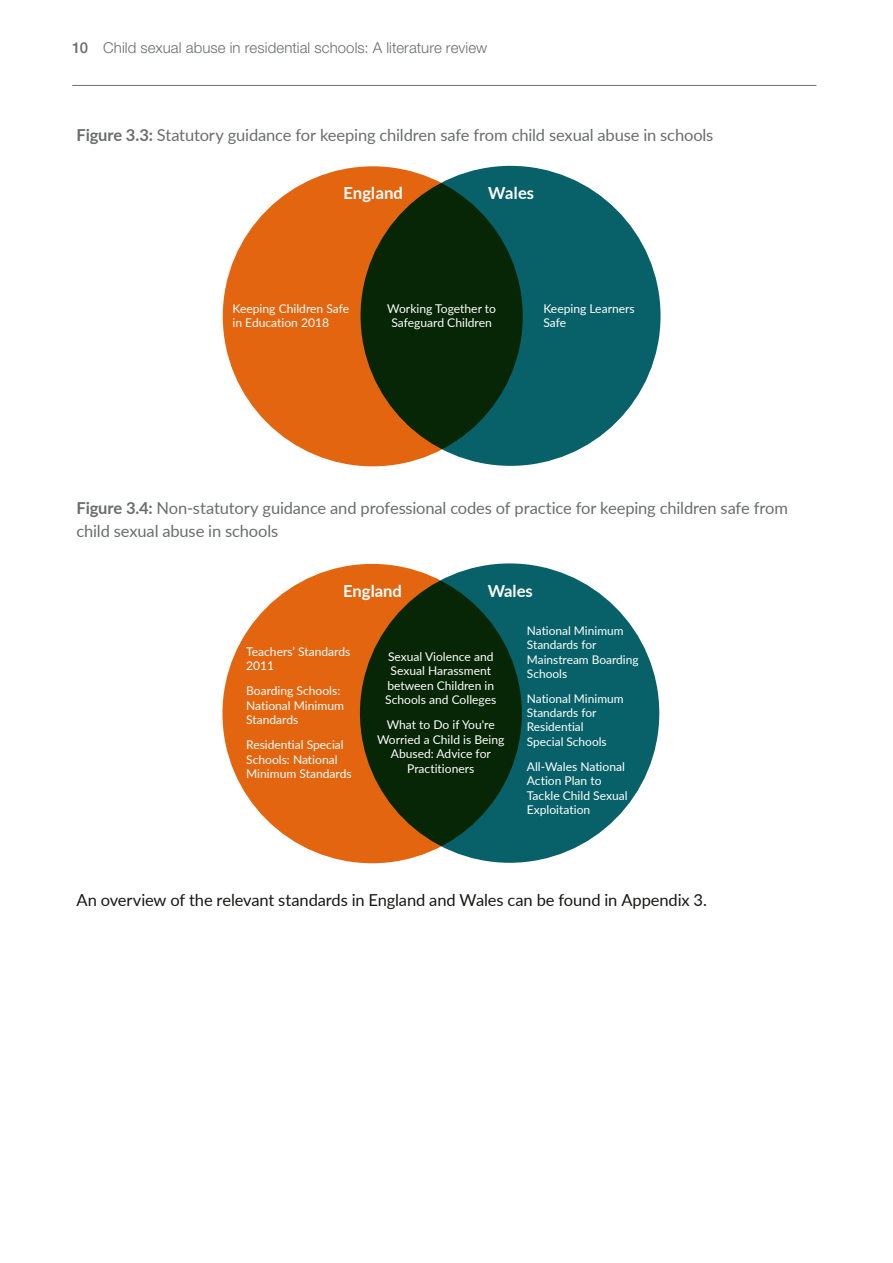
<style>
.page{position:relative;width:893px;height:1263px;background:#fff}
.page>*{position:absolute;margin:0;border:0;box-sizing:border-box;transform-origin:0 0}
.t1{font:700 16.65px "Lato";color:#fff}
.Table_Figure_heading{font:16.5px/22.5px "Lato";letter-spacing:-.01em;color:#6b6d6d}
.Body_text{font:16.5px "Lato";letter-spacing:-.01em;color:#181716}
.t2{font:300 15px "Helvetica Neue LT Std";letter-spacing:.005em;color:#6b6d6d}
.t3{font:12.15px/14.5px "Lato";color:#fff}
.t4{font:12px/14.5px "Lato";color:#fff}
.t5{font:11.85px/14.2px "Lato";color:#fff}
.s1{font-weight:500}
.s2{font-weight:700}
</style>
<div class="page">
<hr style="left:72px;top:85px;width:744px;height:1px;background:#6b6d6d">
<div style="left:361px;top:166px;width:299px;height:300px;background:#086169;border-radius:50%"></div>
<svg style="left:223px;top:166px;width:300px;height:300px;background:#83490b"></svg>
<div style="left:360px;top:563px;width:299px;height:300px;background:#086169;border-radius:50%"></div>
<svg style="left:222px;top:564px;width:300px;height:299px;background:#83490b"></svg>
<p class="t2" style="left:72px;top:39px;width:416px"><span class="s1">10</span> Child sexual abuse in residential schools: A literature review</p>
<p class="Table_Figure_heading" style="left:77px;top:123px;width:638px"><span class="s2">Figure 3.3:</span> Statutory guidance for keeping children safe from child sexual abuse in schools</p>
<p class="t1" style="left:343px;top:184px;width:61px">England</p>
<p class="t1" style="left:488px;top:184px;width:47px">Wales</p>
<p class="t3" style="left:233px;top:300px;width:118px">Keeping Children Safe in Education 2018</p>
<p class="t3" style="left:387px;top:300px;width:110px;text-align:center">Working Together to<br>Safeguard Children</p>
<p class="t3" style="left:543px;top:300px;width:93px">Keeping Learners<br>Safe</p>
<p class="Table_Figure_heading" style="left:77px;top:496px;width:713px"><span class="s2">Figure 3.4:</span> Non-statutory guidance and professional codes of practice for keeping children safe from child sexual abuse in schools</p>
<p class="t1" style="left:343px;top:578px;width:60px">England</p>
<p class="t1" style="left:488px;top:578px;width:47px">Wales</p>
<p class="t5" style="left:527px;top:623px;width:113px">National Minimum<br>Standards for<br>Mainstream Boarding<br>Schools</p>
<p class="t5" style="left:527px;top:691px;width:98px">National Minimum<br>Standards for<br>Residential<br>Special Schools</p>
<p class="t4" style="left:527px;top:759px;width:102px">All-Wales National<br>Action Plan to<br>Tackle Child Sexual<br>Exploitation</p>
<p class="t4" style="left:246px;top:644px;width:106px">Teachers’ Standards<br>2011</p>
<p class="t4" style="left:246px;top:683px;width:99px">Boarding Schools:<br>National Minimum<br>Standards</p>
<p class="t4" style="left:246px;top:737px;width:107px">Residential Special<br>Schools: National<br>Minimum Standards</p>
<p class="t4" style="left:385px;top:649px;width:113px;text-align:center">Sexual Violence and<br>Sexual Harassment between Children in<br>Schools and Colleges</p>
<p class="t4" style="left:377px;top:717px;width:129px;text-align:center">What to Do if You're<br>Worried a Child is Being<br>Abused: Advice for<br>Practitioners</p>
<p class="Body_text" style="left:77px;top:888px;width:632px">An overview of the relevant standards in England and Wales can be found in Appendix 3.</p>
</div>
